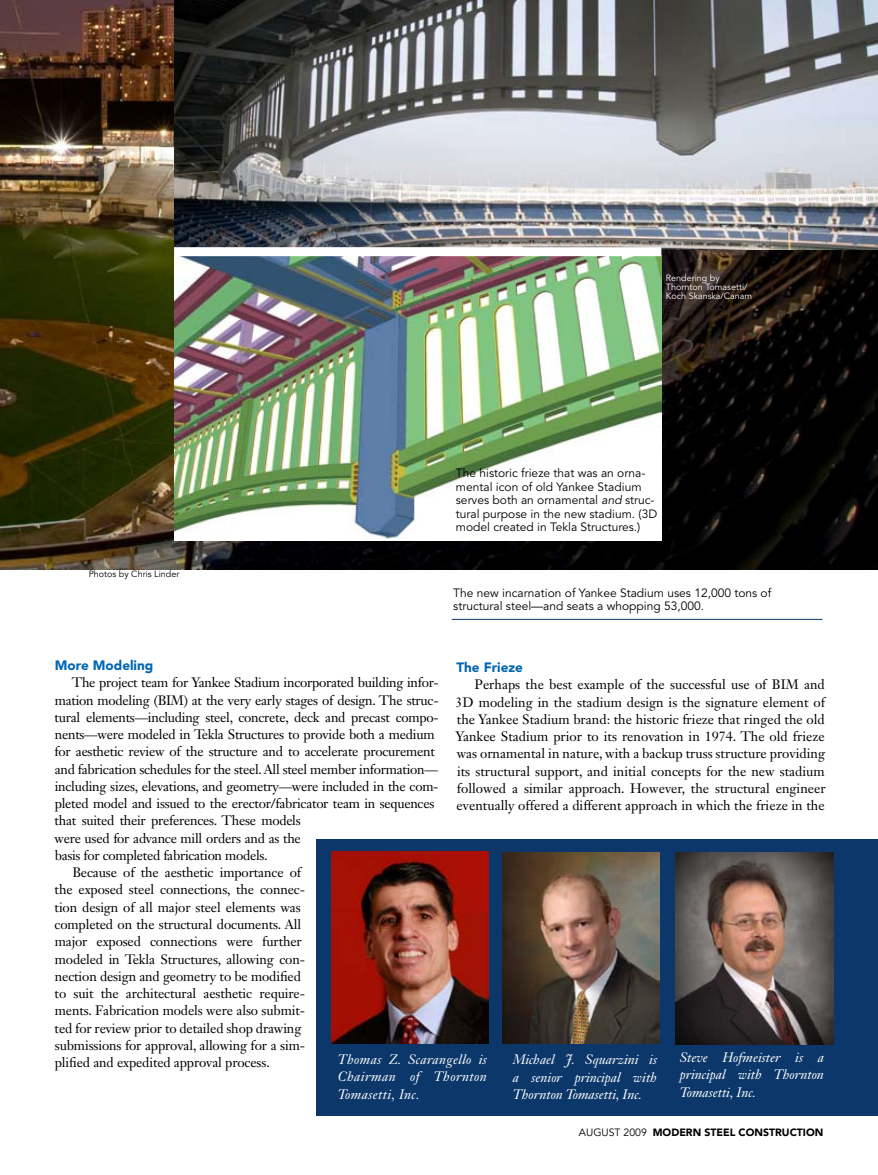
<style>
.page{position:relative;width:878px;height:1175px;background:#fff}
.page>*{position:absolute;margin:0;border:0;box-sizing:border-box;transform-origin:0 0}
.t1{font:13.5px/17.2px "Janson Text LT Std";letter-spacing:-.02em;color:#000;text-align:justify}
.t2{font:italic 13.5px/17.2px "Janson Text LT Std";color:#fff;text-align:justify}
.t3{font:900 13.5px "Avenir LT Std";color:#0066b3}
.t4{font:12px/13.5px "Avenir LT Std";color:#000}
.t5{font:900 10.5px "Avenir LT Std";color:#000}
.t6{font:9px/9px "Avenir LT Std";color:#fff}
.t7{font:9px "Avenir LT Std";color:#000}
.s1{font-style:italic}
.s2{font-weight:400}
</style>
<div class="page">
<img style="left:0;top:0;width:878px;height:569px">
<hr style="left:452px;top:619px;width:370px;height:1px;background:#0b376a">
<img style="left:174px;top:0;width:704px;height:249px">
<img style="left:174px;top:256px;width:487px;height:284px">
<div style="left:316px;top:838px;width:562px;height:277px;background:#0b376a"></div>
<img style="left:331px;top:851px;width:157px;height:192px">
<img style="left:502px;top:852px;width:157px;height:191px">
<div style="left:174px;top:247px;width:487px;height:9px;background:#fff"></div>
<img style="left:675px;top:852px;width:158px;height:192px">
<p class="t7" style="left:89px;top:568px;width:92px">Photos by Chris Linder</p>
<p class="t6" style="left:666px;top:273px;width:88px">Rendering by<br>Thornton Tomasetti/<br>Koch Skanska/Canam</p>
<p class="t4" style="left:456px;top:467px;width:201px">The historic frieze that was an orna&shy;mental icon of old Yankee Stadium serves both an ornamental <span class="s1">and</span> struc&shy;tural purpose in the new stadium. (3D model created in Tekla Structures.)</p>
<p class="t4" style="left:453px;top:586px;width:319px">The new incarnation of Yankee Stadium uses 12,000 tons of structural steel—and seats a whopping 53,000.</p>
<p class="t3" style="left:55px;top:657px;width:100px">More Modeling</p>
<p class="t1" style="left:72px;top:674px;width:368px">The project team for Yankee Stadium incorporated building infor-</p>
<p class="t1" style="left:55px;top:691px;width:385px">mation modeling (BIM) at the very early stages of design. The struc-</p>
<p class="t1" style="left:55px;top:708px;width:385px">tural elements—including steel, concrete, deck and precast compo-</p>
<p class="t1" style="left:55px;top:725px;width:381px">nents—were modeled in Tekla Structures to provide both a medium</p>
<p class="t1" style="left:55px;top:743px;width:382px">for aesthetic review of the structure and to accelerate procurement</p>
<p class="t1" style="left:55px;top:760px;width:385px">and fabrication schedules for the steel. All steel member information—</p>
<p class="t1" style="left:55px;top:777px;width:385px">including sizes, elevations, and geometry—were included in the com-</p>
<p class="t1" style="left:55px;top:794px;width:381px">pleted model and issued to the erector/fabricator team in sequences</p>
<p class="t1" style="left:55px;top:812px;width:248px">that suited their preferences. These models</p>
<p class="t1" style="left:54px;top:829px;width:248px">were used for advance mill orders and as the</p>
<p class="t1" style="left:55px;top:846px;width:214px">basis for completed fabrication models.</p>
<p class="t1" style="left:72px;top:863px;width:230px">Because of the aesthetic importance of</p>
<p class="t1" style="left:55px;top:881px;width:252px">the exposed steel connections, the connec-</p>
<p class="t1" style="left:55px;top:898px;width:247px">tion design of all major steel elements was</p>
<p class="t1" style="left:54px;top:915px;width:248px">completed on the structural documents. All</p>
<p class="t1" style="left:55px;top:932px;width:248px">major exposed connections were further</p>
<p class="t1" style="left:55px;top:950px;width:252px">modeled in Tekla Structures, allowing con-</p>
<p class="t1" style="left:55px;top:967px;width:247px">nection design and geometry to be modified</p>
<p class="t1" style="left:55px;top:984px;width:252px">to suit the architectural aesthetic require-</p>
<p class="t1" style="left:55px;top:1001px;width:252px">ments. Fabrication models were also submit-</p>
<p class="t1" style="left:55px;top:1019px;width:248px">ted for review prior to detailed shop drawing</p>
<p class="t1" style="left:55px;top:1036px;width:252px">submissions for approval, allowing for a sim-</p>
<p class="t1" style="left:55px;top:1053px;width:216px">plified and expedited approval process.</p>
<p class="t3" style="left:456px;top:659px;width:68px">The Frieze</p>
<p class="t1" style="left:455px;top:676px;width:371px;text-indent:19px">Perhaps the best example of the successful use of BIM and 3D modeling in the stadium design is the signature element of the Yankee Stadium brand: the historic frieze that ringed the old Yankee Stadium prior to its renovation in 1974. The old frieze was ornamental in nature, with a backup truss structure providing its structural support, and initial concepts for the new stadium followed a similar approach. However, the structural engineer eventually offered a different approach in which the frieze in the</p>
<p class="t2" style="left:338px;top:1050px;width:151px">Thomas Z. Scarangello is Chairman of Thornton Tomasetti, Inc.</p>
<p class="t2" style="left:513px;top:1051px;width:146px">Michael J. Squarzini is a senior principal with Thornton Tomasetti, Inc.</p>
<p class="t2" style="left:679px;top:1049px;width:146px">Steve Hofmeister is a principal with Thornton Tomasetti, Inc.</p>
<p class="t5" style="left:579px;top:1125px;width:246px"><span class="s2">august 2009</span> MODERN STEEL CONSTRUCTION</p>
</div>
